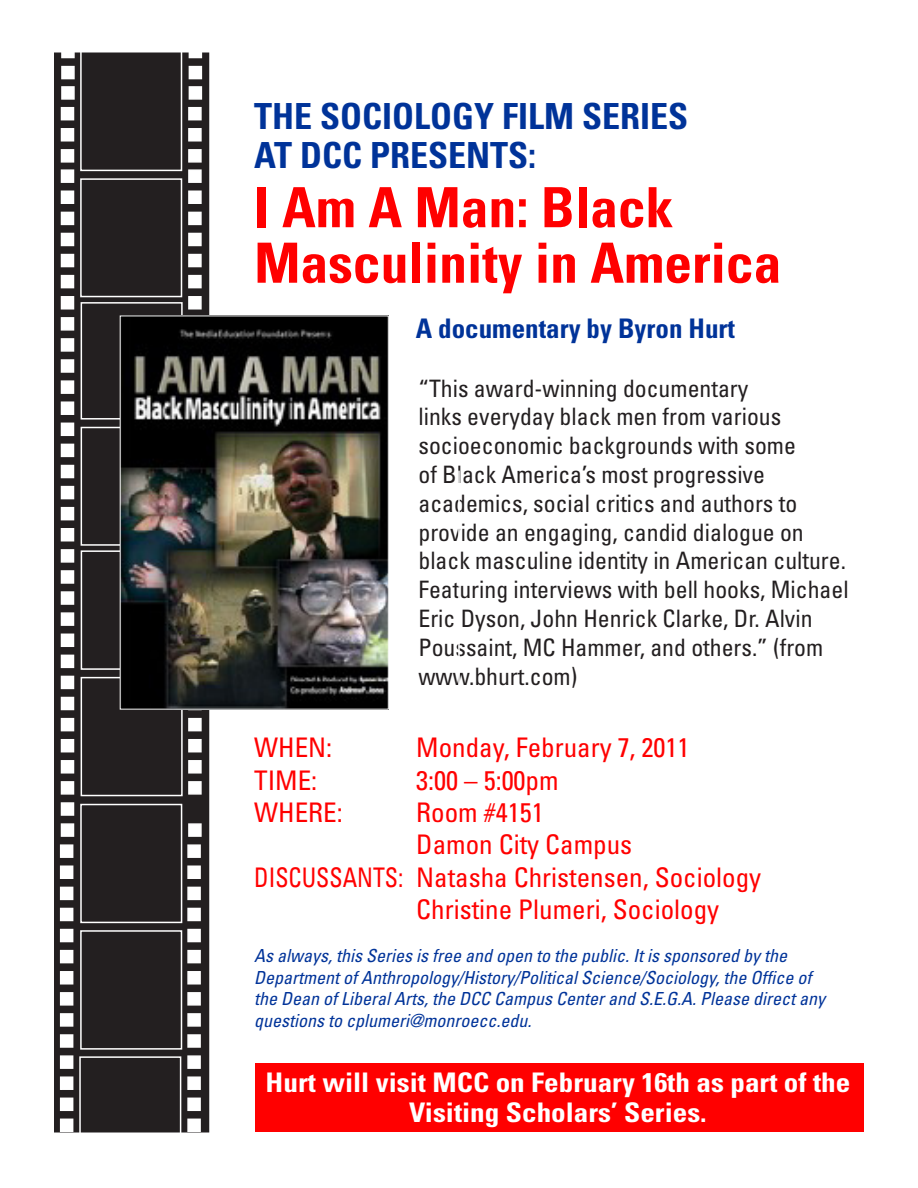
<style>
.page{position:relative;width:918px;height:1188px;background:#fff}
.page>*{position:absolute;margin:0;border:0;box-sizing:border-box;transform-origin:0 0}
.t1{font:700 condensed 55.5px/55.5px "Univers";color:#f00}
.t2{font:700 condensed 36px "Univers";color:#039}
.t3{font:condensed 27px "Univers";color:#f00}
.t4{font:700 condensed 27px/30px "Univers";color:#fff;text-align:center;scale:1.08 1}
.t5{font:condensed 27px "Univers";color:#f00;scale:.88 1}
.t6{font:700 condensed 27px "Univers";color:#039}
.t7{font:condensed 24px/28.8px "Univers";color:#231f20}
.t8{font:italic condensed 18px/21.6px "Univers";color:#039}
</style>
<div class="page">
<div style="left:255px;top:1063px;width:608px;height:68px;background:#f00"></div>
<div style="left:55px;top:53px;width:153px;height:1079px;background:#231f20"></div>
<div style="left:54px;top:52px;width:155px;height:1080px;border:2px solid #231f20"></div>
<div style="left:61px;top:169px;width:13px;height:14px;background:#fff;border:2px solid #fff"></div>
<div style="left:61px;top:190px;width:13px;height:14px;background:#fff;border:2px solid #fff"></div>
<div style="left:61px;top:212px;width:13px;height:13px;background:#fff"></div>
<div style="left:61px;top:233px;width:13px;height:13px;background:#fff"></div>
<div style="left:61px;top:254px;width:13px;height:13px;background:#fff"></div>
<div style="left:61px;top:275px;width:13px;height:13px;background:#fff"></div>
<div style="left:61px;top:296px;width:13px;height:14px;background:#fff;border:2px solid #fff"></div>
<div style="left:61px;top:317px;width:13px;height:14px;background:#fff;border:2px solid #fff"></div>
<div style="left:61px;top:338px;width:13px;height:14px;background:#fff;border:2px solid #fff"></div>
<div style="left:61px;top:359px;width:13px;height:14px;background:#fff;border:2px solid #fff"></div>
<div style="left:61px;top:380px;width:13px;height:14px;background:#fff;border:2px solid #fff"></div>
<div style="left:61px;top:401px;width:13px;height:14px;background:#fff;border:2px solid #fff"></div>
<div style="left:61px;top:423px;width:13px;height:13px;background:#fff"></div>
<div style="left:61px;top:444px;width:13px;height:13px;background:#fff"></div>
<div style="left:61px;top:465px;width:13px;height:13px;background:#fff"></div>
<div style="left:61px;top:486px;width:13px;height:13px;background:#fff"></div>
<div style="left:61px;top:507px;width:13px;height:13px;background:#fff"></div>
<div style="left:61px;top:528px;width:13px;height:14px;background:#fff;border:2px solid #fff"></div>
<div style="left:61px;top:549px;width:13px;height:14px;background:#fff;border:2px solid #fff"></div>
<div style="left:61px;top:570px;width:13px;height:14px;background:#fff;border:2px solid #fff"></div>
<div style="left:61px;top:591px;width:13px;height:14px;background:#fff;border:2px solid #fff"></div>
<div style="left:61px;top:612px;width:13px;height:14px;background:#fff;border:2px solid #fff"></div>
<div style="left:61px;top:634px;width:13px;height:13px;background:#fff"></div>
<div style="left:61px;top:655px;width:13px;height:13px;background:#fff"></div>
<div style="left:61px;top:676px;width:13px;height:13px;background:#fff"></div>
<div style="left:61px;top:697px;width:13px;height:13px;background:#fff"></div>
<div style="left:61px;top:718px;width:13px;height:13px;background:#fff"></div>
<div style="left:61px;top:739px;width:13px;height:13px;background:#fff"></div>
<div style="left:61px;top:760px;width:13px;height:14px;background:#fff;border:2px solid #fff"></div>
<div style="left:61px;top:781px;width:13px;height:14px;background:#fff;border:2px solid #fff"></div>
<div style="left:61px;top:802px;width:13px;height:14px;background:#fff;border:2px solid #fff"></div>
<div style="left:61px;top:823px;width:13px;height:14px;background:#fff;border:2px solid #fff"></div>
<div style="left:60px;top:844px;width:13px;height:14px;background:#fff;border:2px solid #fff"></div>
<div style="left:60px;top:866px;width:13px;height:13px;background:#fff"></div>
<div style="left:60px;top:887px;width:13px;height:13px;background:#fff"></div>
<div style="left:60px;top:908px;width:13px;height:13px;background:#fff"></div>
<div style="left:60px;top:929px;width:13px;height:13px;background:#fff"></div>
<div style="left:60px;top:950px;width:13px;height:13px;background:#fff"></div>
<div style="left:60px;top:971px;width:13px;height:14px;background:#fff;border:2px solid #fff"></div>
<div style="left:60px;top:992px;width:13px;height:14px;background:#fff;border:2px solid #fff"></div>
<div style="left:60px;top:1013px;width:13px;height:14px;background:#fff;border:2px solid #fff"></div>
<div style="left:60px;top:1034px;width:13px;height:14px;background:#fff;border:2px solid #fff"></div>
<div style="left:60px;top:1055px;width:13px;height:14px;background:#fff;border:2px solid #fff"></div>
<div style="left:60px;top:1076px;width:13px;height:14px;background:#fff;border:2px solid #fff"></div>
<div style="left:60px;top:1098px;width:13px;height:13px;background:#fff"></div>
<div style="left:188px;top:169px;width:14px;height:14px;background:#fff;border:2px solid #fff"></div>
<div style="left:188px;top:190px;width:14px;height:14px;background:#fff;border:2px solid #fff"></div>
<div style="left:188px;top:212px;width:14px;height:13px;background:#fff;border:2px solid #fff"></div>
<div style="left:188px;top:233px;width:14px;height:13px;background:#fff;border:2px solid #fff"></div>
<div style="left:188px;top:254px;width:14px;height:13px;background:#fff;border:2px solid #fff"></div>
<div style="left:188px;top:275px;width:14px;height:13px;background:#fff;border:2px solid #fff"></div>
<div style="left:188px;top:296px;width:14px;height:14px;background:#fff;border:2px solid #fff"></div>
<div style="left:188px;top:718px;width:14px;height:13px;background:#fff;border:2px solid #fff"></div>
<div style="left:188px;top:739px;width:14px;height:13px;background:#fff;border:2px solid #fff"></div>
<div style="left:188px;top:760px;width:14px;height:14px;background:#fff;border:2px solid #fff"></div>
<div style="left:188px;top:781px;width:14px;height:14px;background:#fff;border:2px solid #fff"></div>
<div style="left:188px;top:823px;width:14px;height:14px;background:#fff;border:2px solid #fff"></div>
<div style="left:187px;top:844px;width:14px;height:14px;background:#fff;border:2px solid #fff"></div>
<div style="left:187px;top:866px;width:14px;height:13px;background:#fff;border:2px solid #fff"></div>
<div style="left:187px;top:887px;width:14px;height:13px;background:#fff;border:2px solid #fff"></div>
<div style="left:187px;top:908px;width:14px;height:13px;background:#fff;border:2px solid #fff"></div>
<div style="left:187px;top:929px;width:14px;height:13px;background:#fff;border:2px solid #fff"></div>
<div style="left:187px;top:950px;width:14px;height:13px;background:#fff;border:2px solid #fff"></div>
<div style="left:187px;top:971px;width:14px;height:14px;background:#fff;border:2px solid #fff"></div>
<div style="left:187px;top:992px;width:14px;height:14px;background:#fff;border:2px solid #fff"></div>
<div style="left:187px;top:1013px;width:14px;height:14px;background:#fff;border:2px solid #fff"></div>
<div style="left:187px;top:1034px;width:14px;height:14px;background:#fff;border:2px solid #fff"></div>
<div style="left:187px;top:1055px;width:14px;height:14px;background:#fff;border:2px solid #fff"></div>
<div style="left:187px;top:1076px;width:14px;height:14px;background:#fff;border:2px solid #fff"></div>
<div style="left:187px;top:1098px;width:14px;height:13px;background:#fff;border:2px solid #fff"></div>
<div style="left:80px;top:178px;width:102px;height:119px;border:2px solid #fff"></div>
<div style="left:80px;top:45px;width:102px;height:126px;border:2px solid #fff"></div>
<div style="left:61px;top:107px;width:13px;height:13px;background:#fff"></div>
<div style="left:61px;top:128px;width:13px;height:14px;background:#fff;border:2px solid #fff"></div>
<div style="left:61px;top:149px;width:13px;height:14px;background:#fff;border:2px solid #fff"></div>
<div style="left:188px;top:107px;width:14px;height:13px;background:#fff;border:2px solid #fff"></div>
<div style="left:188px;top:128px;width:14px;height:14px;background:#fff;border:2px solid #fff"></div>
<div style="left:188px;top:149px;width:14px;height:14px;background:#fff;border:2px solid #fff"></div>
<div style="left:80px;top:804px;width:102px;height:119px;border:2px solid #fff"></div>
<div style="left:80px;top:930px;width:102px;height:120px;border:2px solid #fff"></div>
<div style="left:79px;top:1056px;width:102px;height:83px;border:2px solid #fff"></div>
<div style="left:61px;top:86px;width:14px;height:14px;background:#fff;border:2px solid #fff"></div>
<div style="left:189px;top:86px;width:13px;height:14px;background:#fff;border:2px solid #fff"></div>
<div style="left:61px;top:45px;width:14px;height:13px;background:#fff"></div>
<div style="left:61px;top:66px;width:14px;height:13px;background:#fff;border:2px solid #fff"></div>
<div style="left:189px;top:45px;width:13px;height:13px;background:#fff"></div>
<div style="left:189px;top:66px;width:13px;height:13px;background:#fff"></div>
<div style="left:60px;top:1119px;width:13px;height:13px;background:#fff"></div>
<div style="left:187px;top:1119px;width:14px;height:13px;background:#fff;border:2px solid #fff"></div>
<div style="left:81px;top:427px;width:102px;height:119px;border:2px solid #fff"></div>
<div style="left:81px;top:302px;width:102px;height:118px;border:2px solid #fff"></div>
<div style="left:81px;top:550px;width:102px;height:120px;border:2px solid #fff"></div>
<div style="left:81px;top:677px;width:102px;height:119px;border:2px solid #fff"></div>
<img style="left:122px;top:318px;width:265px;height:390px">
<div style="left:120px;top:316px;width:269px;height:394px;border:1px solid #fff"></div>
<p class="t2" style="left:254px;top:94px;width:436px">THE SOCIOLOGY FILM SERIES</p>
<p class="t2" style="left:254px;top:133px;width:283px">AT DCC PRESENTS:</p>
<p class="t1" style="left:254px;top:179px;width:529px">I Am A Man: Black<br>Masculinity in America</p>
<p class="t6" style="left:416px;top:312px;width:321px">A documentary by Byron Hurt</p>
<p class="t7" style="left:418px;top:373px;width:432px">“This award-winning documentary<br>links everyday black men from various socioeconomic backgrounds with some<br>of Black America’s most progressive academics, social critics and authors to provide an engaging, candid dialogue on black masculine identity in American culture.<br>Featuring interviews with bell hooks, Michael Eric Dyson, John Henrick Clarke, Dr. Alvin Poussaint, MC Hammer, and others.” (from www.bhurt.com)</p>
<p class="t3" style="left:254px;top:730px;width:80px">WHEN:</p>
<p class="t3" style="left:416px;top:730px;width:275px">Monday, February 7, 2011</p>
<p class="t3" style="left:254px;top:763px;width:64px">TIME:</p>
<p class="t3" style="left:416px;top:763px;width:144px">3:00 – 5:00pm</p>
<p class="t3" style="left:254px;top:795px;width:90px">WHERE:</p>
<p class="t3" style="left:416px;top:795px;width:129px">Room #4151</p>
<p class="t3" style="left:416px;top:828px;width:217px">Damon City Campus</p>
<p class="t5" style="left:254px;top:860px;width:578px">DISCUSSANTS: Natasha Christensen, Sociology</p>
<p class="t3" style="left:416px;top:892px;width:304px">Christine Plumeri, Sociology</p>
<p class="t8" style="left:254px;top:945px;width:572px">As always, this Series is free and open to the public. It is sponsored by the Department of Anthropology/History/Political Science/Sociology, the Office of the Dean of Liberal Arts, the DCC Campus Center and S.E.G.A. Please direct any questions to cplumeri@monroecc.edu.</p>
<p class="t4" style="left:266px;top:1067px;width:543px">Hurt will visit MCC on February 16th as part of the<br>Visiting Scholars’ Series.</p>
</div>
